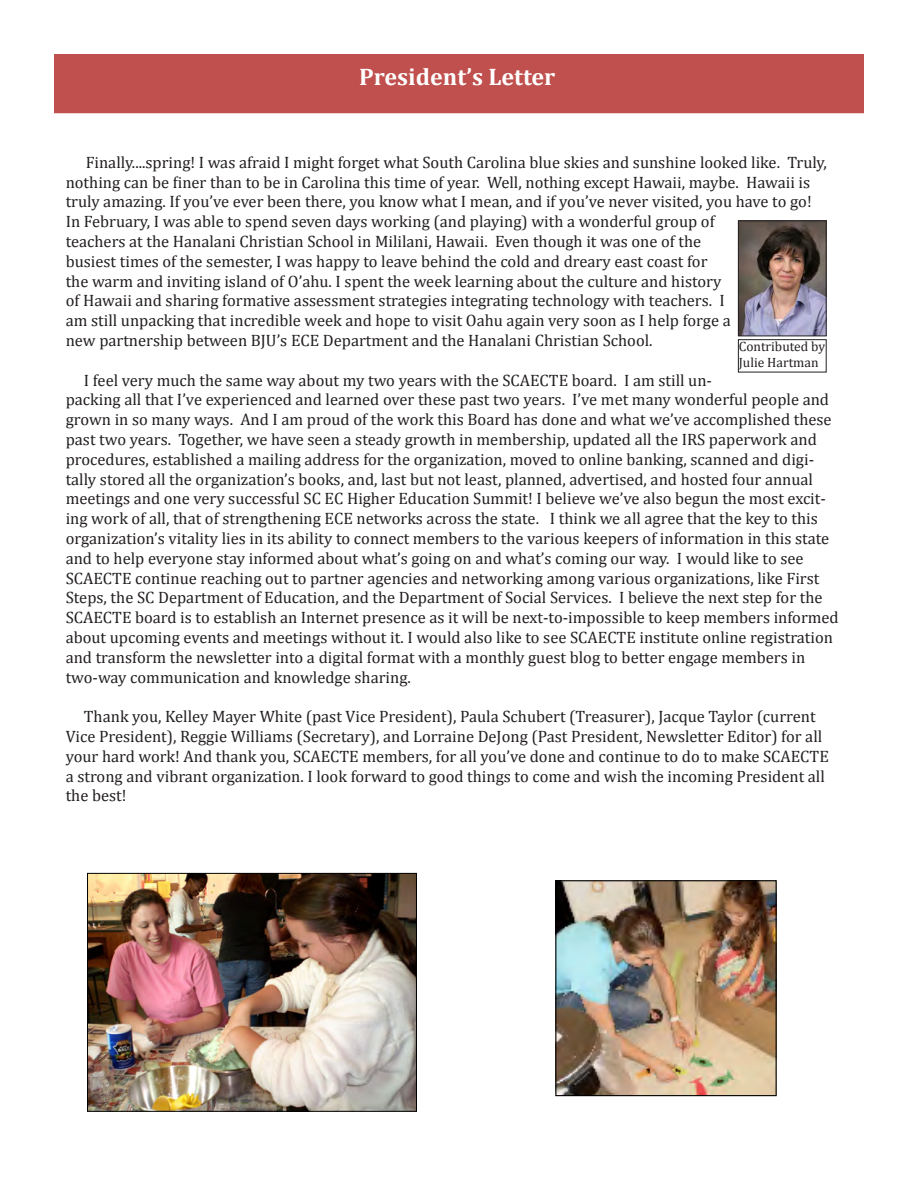
<style>
.page{position:relative;width:918px;height:1188px;background:#fff}
.page>*{position:absolute;margin:0;border:0;box-sizing:border-box;transform-origin:0 0}
.t1{font:700 24px "Cambria";color:#fff}
.t2{font:16.5px/19.8px "Cambria";color:#231f20}
.t3{font:13.5px "Cambria";color:#231f20}
</style>
<div class="page">
<div style="left:54px;top:54px;width:810px;height:59px;background:#c0504e"></div>
<img style="left:740px;top:222px;width:85px;height:112px">
<div style="left:738px;top:220px;width:89px;height:116px;border:1px solid #231f20"></div>
<div style="left:738px;top:339px;width:89px;height:33px;border:1px solid #231f20"></div>
<img style="left:89px;top:875px;width:326px;height:235px">
<div style="left:87px;top:873px;width:330px;height:239px;border:1px solid #000"></div>
<img style="left:557px;top:882px;width:218px;height:212px">
<div style="left:555px;top:880px;width:222px;height:216px;border:1px solid #000"></div>
<p class="t1" style="left:359px;top:60px;width:198px">President’s Letter</p>
<p class="t2" style="left:66px;top:152px;width:763px;text-indent:20px">Finally....spring! I was afraid I might forget what South Carolina blue skies and sunshine looked like. Truly, nothing can be finer than to be in Carolina this time of year. Well, nothing except Hawaii, maybe. Hawaii is truly amazing. If you’ve ever been there, you know what I mean, and if you’ve never visited, you have to go!<br>In February, I was able to spend seven days working (and playing) with a wonderful group of<br>teachers at the Hanalani Christian School in Mililani, Hawaii. Even though it was one of the<br>busiest times of the semester, I was happy to leave behind the cold and dreary east coast for<br>the warm and inviting island of O’ahu. I spent the week learning about the culture and history<br>of Hawaii and sharing formative assessment strategies integrating technology with teachers. I<br>am still unpacking that incredible week and hope to visit Oahu again very soon as I help forge a<br>new partnership between BJU’s ECE Department and the Hanalani Christian School.</p>
<p class="t2" style="left:66px;top:370px;width:775px;text-indent:18px">I feel very much the same way about my two years with the SCAECTE board. I am still un-<br>packing all that I’ve experienced and learned over these past two years. I’ve met many wonderful people and grown in so many ways. And I am proud of the work this Board has done and what we’ve accomplished these past two years. Together, we have seen a steady growth in membership, updated all the IRS paperwork and procedures, established a mailing address for the organization, moved to online banking, scanned and digi&shy;tally stored all the organization’s books, and, last but not least, planned, advertised, and hosted four annual meetings and one very successful SC EC Higher Education Summit! I believe we’ve also begun the most excit&shy;ing work of all, that of strengthening ECE networks across the state. I think we all agree that the key to this organization’s vitality lies in its ability to connect members to the various keepers of information in this state and to help everyone stay informed about what’s going on and what’s coming our way. I would like to see SCAECTE continue reaching out to partner agencies and networking among various organizations, like First Steps, the SC Department of Education, and the Department of Social Services. I believe the next step for the SCAECTE board is to establish an Internet presence as it will be next-to-impossible to keep members informed about upcoming events and meetings without it. I would also like to see SCAECTE institute online registration and transform the newsletter into a digital format with a monthly guest blog to better engage members in two-way communication and knowledge sharing.</p>
<p class="t2" style="left:66px;top:707px;width:765px;text-indent:18px">Thank you, Kelley Mayer White (past Vice President), Paula Schubert (Treasurer), Jacque Taylor (current Vice President), Reggie Williams (Secretary), and Lorraine DeJong (Past President, Newsletter Editor) for all your hard work! And thank you, SCAECTE members, for all you’ve done and continue to do to make SCAECTE a strong and vibrant organization. I look forward to good things to come and wish the incoming President all the best!</p>
<p class="t3" style="left:739px;top:338px;width:88px">Contributed by</p>
<p class="t3" style="left:739px;top:354px;width:81px">Julie Hartman</p>
</div>
